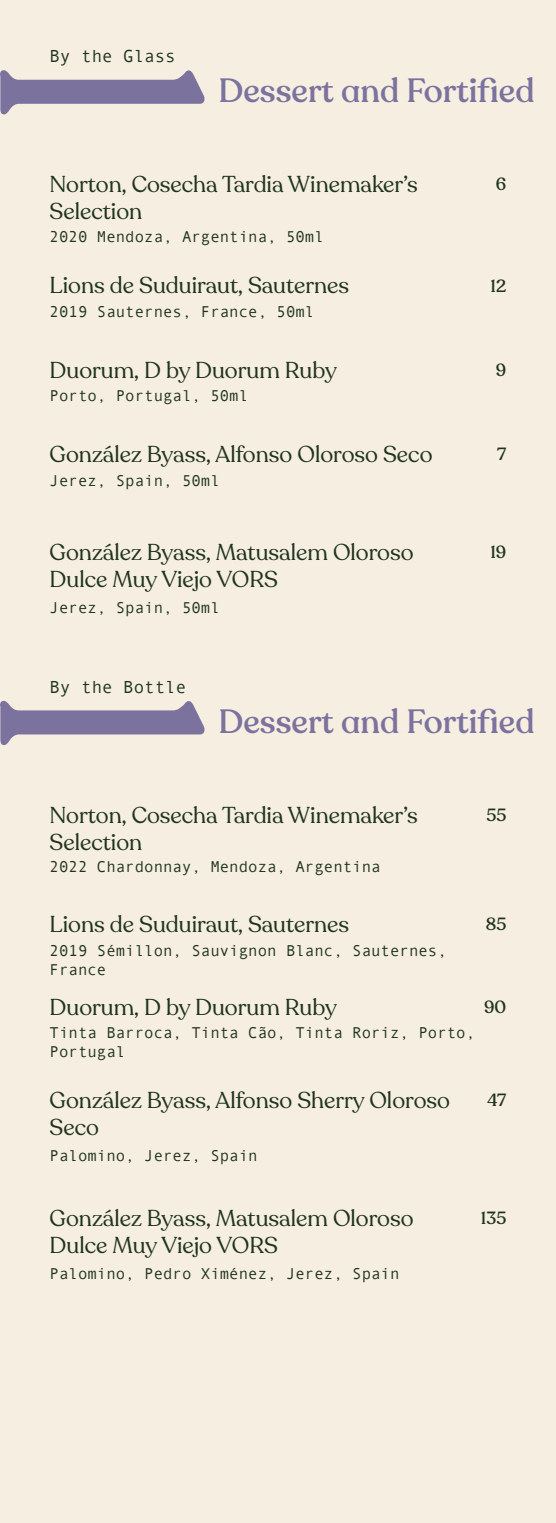
<style>
.page{position:relative;width:556px;height:1523px;background:#f6eee1}
.page>*{position:absolute;margin:0;border:0;box-sizing:border-box;transform-origin:0 0}
.t1{font:500 33.25px "Recoleta Alt";color:#7b739d}
.Paragraph_Style_1{font:22.75px/27.3px "Recoleta";color:#1f341e}
.t2{font:17.5px "Andale Mono";color:#1f341e}
.price{font:500 17.5px "Recoleta";color:#1f341e}
.t3{font:15.75px/18.9px "Andale Mono";color:#1f341e}
</style>
<div class="page">
<svg style="left:0;top:701px;width:205px;height:44px"></svg>
<svg style="left:0;top:70px;width:205px;height:44px"></svg>
<p class="t2" style="left:50px;top:44px;width:127px">By the Glass</p>
<p class="t1" style="left:218px;top:70px;width:318px">Dessert and Fortified</p>
<p class="Paragraph_Style_1" style="left:50px;top:171px;width:369px">Norton, Cosecha Tardia Winemaker’s<br>Selection</p>
<p class="price" style="left:496px;top:173px;width:12px">6</p>
<p class="t3" style="left:50px;top:226px;width:276px">2020 Mendoza, Argentina, 50ml</p>
<p class="Paragraph_Style_1" style="left:50px;top:272px;width:301px">Lions de Suduiraut, Sauternes</p>
<p class="price" style="left:490px;top:275px;width:17px">12</p>
<p class="t3" style="left:50px;top:301px;width:266px">2019 Sauternes, France, 50ml</p>
<p class="Paragraph_Style_1" style="left:50px;top:357px;width:289px">Duorum, D by Duorum Ruby</p>
<p class="price" style="left:496px;top:359px;width:12px">9</p>
<p class="t3" style="left:50px;top:386px;width:200px">Porto, Portugal, 50ml</p>
<p class="Paragraph_Style_1" style="left:50px;top:441px;width:384px">González Byass, Alfonso Oloroso Seco</p>
<p class="price" style="left:497px;top:443px;width:11px">7</p>
<p class="t3" style="left:50px;top:470px;width:172px">Jerez, Spain, 50ml</p>
<p class="Paragraph_Style_1" style="left:50px;top:539px;width:365px">González Byass, Matusalem Oloroso<br>Dulce Muy Viejo VORS</p>
<p class="price" style="left:490px;top:541px;width:17px">19</p>
<p class="t3" style="left:50px;top:598px;width:172px">Jerez, Spain, 50ml</p>
<p class="t2" style="left:50px;top:675px;width:138px">By the Bottle</p>
<p class="t1" style="left:218px;top:701px;width:318px">Dessert and Fortified</p>
<p class="Paragraph_Style_1" style="left:50px;top:801px;width:369px">Norton, Cosecha Tardia Winemaker’s<br>Selection</p>
<p class="price" style="left:486px;top:804px;width:21px">55</p>
<p class="t3" style="left:50px;top:857px;width:332px">2022 Chardonnay, Mendoza, Argentina</p>
<p class="Paragraph_Style_1" style="left:50px;top:911px;width:301px">Lions de Suduiraut, Sauternes</p>
<p class="price" style="left:486px;top:913px;width:22px">85</p>
<p class="t3" style="left:50px;top:940px;width:398px">2019 Sémillon, Sauvignon Blanc, Sauternes,<br>France</p>
<p class="Paragraph_Style_1" style="left:50px;top:993px;width:289px">Duorum, D by Duorum Ruby</p>
<p class="price" style="left:484px;top:996px;width:24px">90</p>
<p class="t3" style="left:50px;top:1022px;width:427px">Tinta Barroca, Tinta Cão, Tinta Roriz, Porto,<br>Portugal</p>
<p class="Paragraph_Style_1" style="left:50px;top:1087px;width:402px">González Byass, Alfonso Sherry Oloroso<br>Seco</p>
<p class="price" style="left:487px;top:1089px;width:20px">47</p>
<p class="t3" style="left:50px;top:1146px;width:209px">Palomino, Jerez, Spain</p>
<p class="Paragraph_Style_1" style="left:50px;top:1205px;width:365px">González Byass, Matusalem Oloroso<br>Dulce Muy Viejo VORS</p>
<p class="price" style="left:481px;top:1207px;width:27px">135</p>
<p class="t3" style="left:50px;top:1264px;width:351px">Palomino, Pedro Ximénez, Jerez, Spain</p>
</div>
